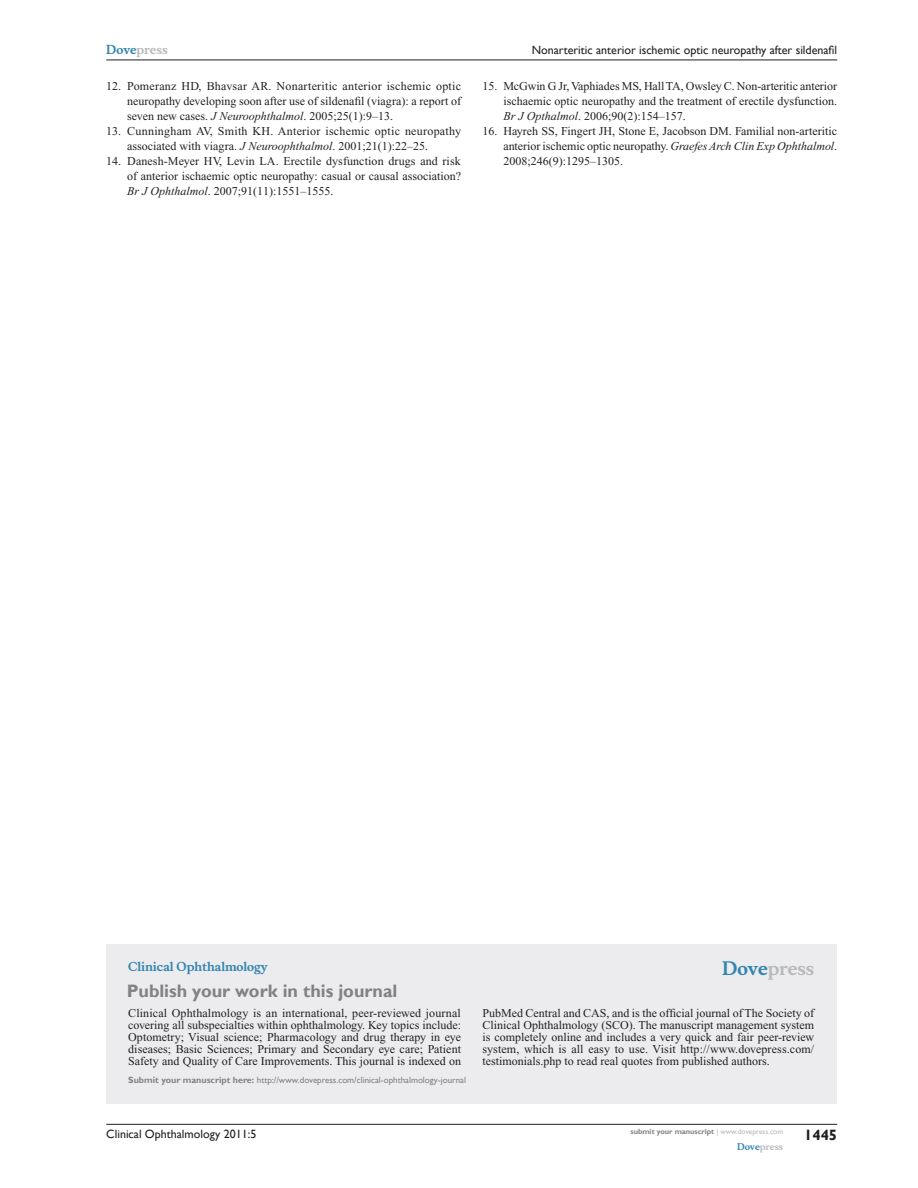
<style>
.page{position:relative;width:918px;height:1188px;background:#fff}
.page>*{position:absolute;margin:0;border:0;box-sizing:border-box;transform-origin:0 0}
.t1{font:700 18px "Gill Sans";color:#808285}
.t2{font:700 18px "Musee";color:#b8b9bc}
.t3{font:700 15px "Gill Sans";color:#231f20}
.t4{font:12px/12px "Times New Roman";color:#231f20;text-align:justify}
.t5{font:12px/15px "Times New Roman";letter-spacing:.02em;color:#231f20}
.t6{font:12px "Gill Sans";color:#231f20}
.t7{font:700 12px "Musee";color:#3485ae}
.t8{font:700 12px "Musee";color:#b8b9bc}
.t9{font:9px "Gill Sans";color:#808285}
.t10{font:700 9px "Musee";color:#b8b9bc}
.t11{font:700 7.5px "Gill Sans";color:#808285}
.s1{color:#3485ae}
.s2{font-style:italic}
.s3{font-weight:700}
.s4{font-weight:400;color:#b8b9bc}
</style>
<div class="page">
<div style="left:106px;top:944px;width:731px;height:159px;background:#ececee"></div>
<hr style="left:106px;top:1124px;width:731px;height:1px;background:#231f20">
<hr style="left:106px;top:60px;width:731px;height:1px;background:#231f20">
<p class="t8" style="left:106px;top:43px;width:63px"><span class="s1">Dove</span>press</p>
<p class="t4" style="left:127px;top:79px;width:335px;line-height:15px;text-indent:-21px">12. Pomeranz HD, Bhavsar AR. Nonarteritic anterior ischemic optic neuropathy developing soon after use of sildenafil (viagra): a report of seven new cases. <span class="s2">J Neuroophthalmol</span>. 2005;25(1):9–13.</p>
<p class="t5" style="left:127px;top:124px;width:335px;text-indent:-21px">13. Cunningham AV, Smith KH. Anterior ischemic optic neuropathy associated with viagra. <span class="s2">J Neuroophthalmol</span>. 2001;21(1):22–25.</p>
<p class="t4" style="left:127px;top:154px;width:335px;line-height:15px;text-indent:-21px">14. Danesh-Meyer HV, Levin LA. Erectile dysfunction drugs and risk of anterior ischaemic optic neuropathy: casual or causal association?<br><span class="s2">Br J Ophthalmol</span>. 2007;91(11):1551–1555.</p>
<p class="t6" style="left:532px;top:43px;width:307px">Nonarteritic anterior ischemic optic neuropathy after sildenafil</p>
<p class="t4" style="left:503px;top:79px;width:335px;line-height:15px;text-indent:-21px">15. McGwin G Jr, Vaphiades MS, Hall TA, Owsley C. Non-arteritic anterior ischaemic optic neuropathy and the treatment of erectile dysfunction.<br><span class="s2">Br J Opthalmol</span>. 2006;90(2):154–157.</p>
<p class="t4" style="left:503px;top:124px;width:335px;line-height:15px;text-indent:-21px">16. Hayreh SS, Fingert JH, Stone E, Jacobson DM. Familial non-arteritic anterior ischemic optic neuropathy. <span class="s2">Graefes Arch Clin Exp Ophthalmol</span>.<br>2008;246(9):1295–1305.</p>
<p class="t7" style="left:128px;top:959px;width:141px">Clinical Ophthalmology</p>
<h1 class="t1" style="left:127px;top:980px;width:272px">Publish your work in this journal</h1>
<h1 class="t2" style="left:722px;top:958px;width:94px"><span class="s1">Dove</span>press</h1>
<p class="t4" style="left:128px;top:1007px;width:334px">Clinical Ophthalmology is an international, peer-reviewed journal covering all subspecialties within ophthalmology. Key topics include:<br>Optometry; Visual science; Pharmacology and drug therapy in eye diseases; Basic Sciences; Primary and Secondary eye care; Patient Safety and Quality of Care Improvements. This journal is indexed on</p>
<p class="t4" style="left:482px;top:1007px;width:333px">PubMed Central and CAS, and is the official journal of The Society of Clinical Ophthalmology (SCO). The manuscript management system is completely online and includes a very quick and fair peer-review system, which is all easy to use. Visit http://www.dovepress.com/ testimonials.php to read real quotes from published authors.</p>
<p class="t9" style="left:128px;top:1075px;width:339px"><span class="s3">Submit your manuscript here:</span> http://www.dovepress.com/clinical-ophthalmology-journal</p>
<p class="t6" style="left:106px;top:1127px;width:152px">Clinical Ophthalmology 2011:5</p>
<p class="t11" style="left:631px;top:1127px;width:154px">submit your manuscript <span class="s4">| www.dovepress.com</span></p>
<p class="t10" style="left:737px;top:1141px;width:48px"><span class="s1">Dove</span>press</p>
<p class="t3" style="left:804px;top:1126px;width:35px">1445</p>
</div>
